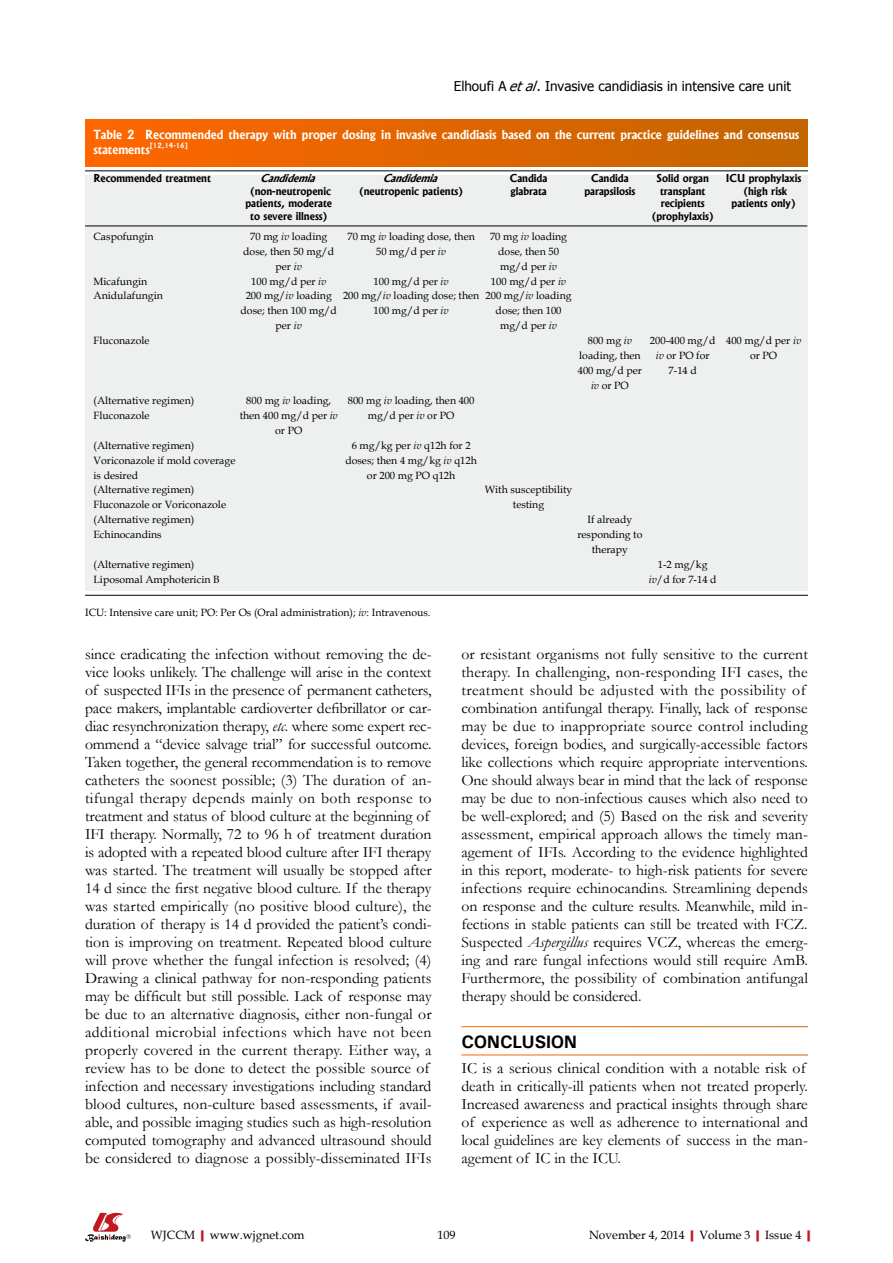
<style>
.page{position:relative;width:893px;height:1263px;background:#fff}
.page>*{position:absolute;margin:0;border:0;box-sizing:border-box;transform-origin:0 0}
.t1{font:700 18px "Univers";letter-spacing:-.01em;color:#000}
.t2{font:15.75px/18px "Garamond";color:#000}
.t3{font:13.5px "Tahoma";color:#000}
.t4{font:700 12px/15px "Albertus";color:#fff}
.t5{font:12px "Book Antiqua";color:#000}
.t6{font:10.5px/15px "Book Antiqua";color:#000;text-align:center}
.t7{font:700 10.5px/12.6px "Albertus";color:#000;text-align:center}
.t8{font:700 7.05px "Albertus";color:#fff}
.s1{font-style:italic}
.s2{font-weight:700;color:#c01920}
</style>
<div class="page">
<div style="left:85px;top:175px;width:723px;height:415px;background:#eeefef"></div>
<div style="left:85px;top:119px;width:723px;height:47px;background:linear-gradient(to right,#f60,#c16500)"></div>
<hr style="left:85px;top:170px;width:723px;height:1px;background:#000">
<hr style="left:85px;top:226px;width:722px;height:1px;background:#000">
<svg style="left:85px;top:1213px;width:46px;height:29px"></svg>
<hr style="left:85px;top:595px;width:723px;height:1px;background:#000">
<p class="t3" style="left:454px;top:77px;width:339px">Elhoufi A <span class="s1">etal</span>. Invasive candidiasis in intensive care unit</p>
<p class="t4" style="left:94px;top:127px;width:707px">Table 2 Recommended therapy with proper dosing in invasive candidiasis based on the current practice guidelines and consensus statements</p>
<p class="t8" style="left:150px;top:141px;width:40px">[12,14-16]</p>
<p class="t7" style="left:94px;top:172px;width:119px">Recommended treatment</p>
<p class="t7" style="left:245px;top:172px;width:88px"><span class="s1">Candidemia </span>(non-neutropenic patients, moderate to severe illness)</p>
<p class="t7" style="left:359px;top:172px;width:105px"><span class="s1">Candidemia </span>(neutropenic patients)</p>
<p class="t7" style="left:510px;top:172px;width:39px;text-align:left">Candida glabrata</p>
<p class="t7" style="left:584px;top:172px;width:53px">Candida parapsilosis</p>
<p class="t7" style="left:652px;top:172px;width:63px">Solid organ transplant recipients (prophylaxis)</p>
<p class="t7" style="left:726px;top:172px;width:77px">ICU prophylaxis (high risk patients only)</p>
<p class="t6" style="left:94px;top:228px;width:62px">Caspofungin</p>
<p class="t6" style="left:243px;top:228px;width:93px">70 mg <span class="s1">iv</span> loading dose, then 50 mg/d per <span class="s1">iv</span></p>
<p class="t6" style="left:347px;top:228px;width:129px">70 mg <span class="s1">iv</span> loading dose, then<br>50 mg/d per <span class="s1">iv</span></p>
<p class="t6" style="left:490px;top:228px;width:79px">70 mg <span class="s1">iv</span> loading dose, then 50 mg/d per <span class="s1">iv</span></p>
<p class="t6" style="left:94px;top:273px;width:55px">Micafungin</p>
<p class="t6" style="left:251px;top:273px;width:77px">100 mg/d per <span class="s1">iv</span></p>
<p class="t6" style="left:374px;top:273px;width:77px">100 mg/d per <span class="s1">iv</span></p>
<p class="t6" style="left:491px;top:273px;width:77px">100 mg/d per <span class="s1">iv</span></p>
<p class="t6" style="left:94px;top:288px;width:71px">Anidulafungin</p>
<p class="t6" style="left:241px;top:288px;width:98px">200 mg/<span class="s1">iv</span> loading dose; then 100 mg/d per <span class="s1">iv</span></p>
<p class="t6" style="left:343px;top:288px;width:138px">200 mg/<span class="s1">iv</span> loading dose; then<br>100 mg/d per <span class="s1">iv</span></p>
<p class="t6" style="left:485px;top:288px;width:88px">200 mg/<span class="s1">iv</span> loading dose; then 100 mg/d per <span class="s1">iv</span></p>
<p class="t6" style="left:94px;top:333px;width:58px">Fluconazole</p>
<p class="t6" style="left:578px;top:333px;width:66px">800 mg <span class="s1">iv </span>loading, then<br>400 mg/d per <span class="s1">iv</span> or PO</p>
<p class="t6" style="left:650px;top:333px;width:67px">200-400 mg/d <span class="s1">iv</span> or PO for<br>7-14 d</p>
<p class="t6" style="left:726px;top:333px;width:77px">400 mg/d per <span class="s1">iv </span>or PO</p>
<p class="t6" style="left:94px;top:392px;width:102px;text-align:left">(Alternative regimen)<br>Fluconazole</p>
<p class="t6" style="left:240px;top:392px;width:100px">800 mg <span class="s1">iv</span> loading, then 400 mg/d per <span class="s1">iv </span>or PO</p>
<p class="t6" style="left:348px;top:392px;width:128px">800 mg <span class="s1">iv</span> loading, then 400 mg/d per <span class="s1">iv</span> or PO</p>
<p class="t6" style="left:94px;top:437px;width:143px;text-align:left">(Alternative regimen)<br>Voriconazole if mold coverage is desired</p>
<p class="t6" style="left:345px;top:437px;width:133px">6 mg/kg per <span class="s1">iv</span> q12h for 2 doses; then 4 mg/kg <span class="s1">iv</span> q12h or 200 mg PO q12h</p>
<p class="t6" style="left:94px;top:482px;width:134px;text-align:left">(Alternative regimen)<br>Fluconazole or Voriconazole</p>
<p class="t6" style="left:485px;top:482px;width:89px">With susceptibility testing</p>
<p class="t6" style="left:94px;top:512px;width:102px;text-align:left">(Alternative regimen)<br>Echinocandins</p>
<p class="t6" style="left:577px;top:512px;width:66px">If already responding to therapy</p>
<p class="t6" style="left:94px;top:556px;width:128px;text-align:left">(Alternative regimen)<br>Liposomal Amphotericin B</p>
<p class="t6" style="left:649px;top:556px;width:69px">1-2 mg/kg <span class="s1">iv</span>/d for 7-14 d</p>
<p class="t6" style="left:85px;top:605px;width:347px">ICU: Intensive care unit; PO: Per Os (Oral administration); <span class="s1">iv</span>: Intravenous.</p>
<p class="t2" style="left:85px;top:645px;width:348px">since eradicating the infection without removing the de&shy;vice looks unlikely. The challenge will arise in the context of suspected IFIs in the presence of permanent catheters, pace makers, implantable cardioverter defibrillator or car&shy;diac resynchronization therapy, <span class="s1">etc</span>. where some expert rec&shy;ommend a “device salvage trial” for successful outcome.<br>Taken together, the general recommendation is to remove catheters the soonest possible; (3) The duration of an&shy;tifungal therapy depends mainly on both response to treatment and status of blood culture at the beginning of IFI therapy. Normally, 72 to 96 h of treatment duration is adopted with a repeated blood culture after IFI therapy was started. The treatment will usually be stopped after 14 d since the first negative blood culture. If the therapy was started empirically (no positive blood culture), the duration of therapy is 14 d provided the patient’s condi&shy;tion is improving on treatment. Repeated blood culture will prove whether the fungal infection is resolved; (4)<br>Drawing a clinical pathway for non-responding patients may be difficult but still possible. Lack of response may be due to an alternative diagnosis, either non-fungal or additional microbial infections which have not been properly covered in the current therapy. Either way, a review has to be done to detect the possible source of infection and necessary investigations including standard blood cultures, non-culture based assessments, if avail&shy;able, and possible imaging studies such as high-resolution computed tomography and advanced ultrasound should be considered to diagnose a possibly-disseminated IFIs</p>
<p class="t2" style="left:461px;top:645px;width:348px">or resistant organisms not fully sensitive to the current therapy. In challenging, non-responding IFI cases, the treatment should be adjusted with the possibility of combination antifungal therapy. Finally, lack of response may be due to inappropriate source control including devices, foreign bodies, and surgically-accessible factors like collections which require appropriate interventions.<br>One should always bear in mind that the lack of response may be due to non-infectious causes which also need to be well-explored; and (5) Based on the risk and severity assessment, empirical approach allows the timely man&shy;agement of IFIs. According to the evidence highlighted in this report, moderate- to high-risk patients for severe infections require echinocandins. Streamlining depends on response and the culture results. Meanwhile, mild in&shy;fections in stable patients can still be treated with FCZ.<br>Suspected <span class="s1">Aspergillus</span> requires VCZ, whereas the emerg&shy;ing and rare fungal infections would still require AmB.<br>Furthermore, the possibility of combination antifungal therapy should be considered.</p>
<p class="t1" style="left:461px;top:1031px;width:117px">CONCLUSION</p>
<p class="t2" style="left:461px;top:1059px;width:348px">IC is a serious clinical condition with a notable risk of death in critically-ill patients when not treated properly.<br>Increased awareness and practical insights through share of experience as well as adherence to international and local guidelines are key elements of success in the man&shy;agement of IC in the ICU.</p>
<p class="t5" style="left:151px;top:1226px;width:155px">WJCCM<span class="s2">|</span>www.wjgnet.com</p>
<p class="t5" style="left:437px;top:1226px;width:19px">109</p>
<p class="t5" style="left:589px;top:1226px;width:228px">November 4, 2014<span class="s2">|</span>Volume 3<span class="s2">|</span>Issue 4<span class="s2">|</span></p>
</div>
